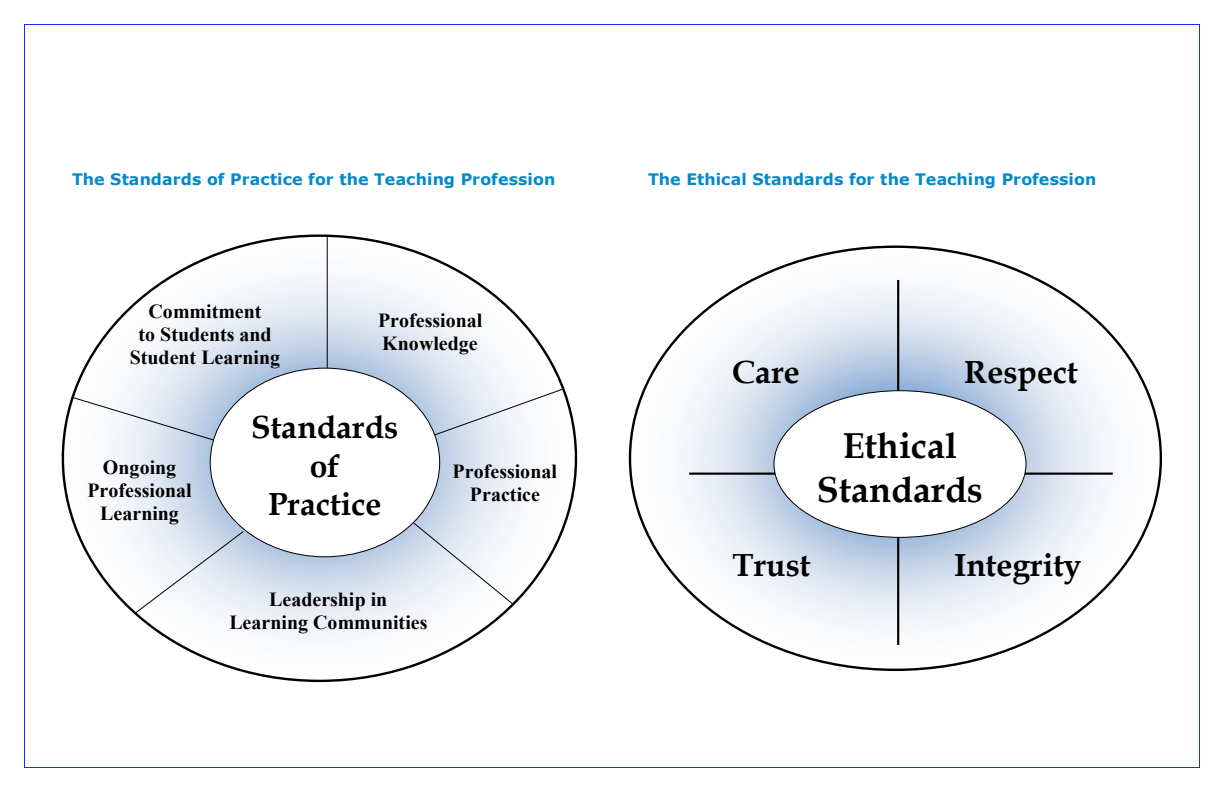
<style>
.page{position:relative;width:1224px;height:792px;background:#fff}
.page>*{position:absolute;margin:0;border:0;box-sizing:border-box;transform-origin:0 0}
.t1{font:700 36px/43.4px "Book Antiqua";color:#000;text-align:center}
.t2{font:700 31.9px/38.6px "Book Antiqua";color:#000;text-align:center}
.t3{font:700 19.9px/23px "Times New Roman";color:#000;text-align:center}
.t4{font:700 15.8px "Verdana";color:#008acb}
</style>
<div class="page">
<svg style="left:61px;top:234px;width:517px;height:449px"></svg>
<svg style="left:71px;top:368px;width:493px;height:246px"></svg>
<hr style="left:327px;top:236px;width:1px;height:137px;background:#000">
<svg style="left:209px;top:367px;width:232px;height:191px"></svg>
<svg style="left:628px;top:245px;width:535px;height:426px"></svg>
<hr style="left:689px;top:473px;width:424px;height:2px;background:#000">
<hr style="left:897px;top:280px;width:2px;height:365px;background:#000">
<svg style="left:773px;top:371px;width:254px;height:175px"></svg>
<hr style="left:25px;top:24px;width:1174px;height:1px;background:#0a31ff">
<hr style="left:24px;top:25px;width:1px;height:742px;background:#0a31ff">
<hr style="left:1199px;top:25px;width:1px;height:742px;background:#0a31ff">
<hr style="left:25px;top:767px;width:1174px;height:1px;background:#0a31ff">
<p class="t4" style="left:72px;top:169px;width:485px">The Standards of Practice for the Teaching Profession</p>
<p class="t4" style="left:648px;top:169px;width:450px">The Ethical Standards for the Teaching Profession</p>
<p class="t3" style="left:130px;top:299px;width:152px">Commitment<br>to Students and<br>Student Learning</p>
<p class="t3" style="left:378px;top:309px;width:106px;text-align:left">Professional<br>Knowledge</p>
<p class="t3" style="left:87px;top:456px;width:106px">Ongoing<br>Professional<br>Learning</p>
<h2 class="t2" style="left:251px;top:408px;width:149px">Standards of<br>Practice</h2>
<p class="t3" style="left:453px;top:460px;width:106px">Professional<br>Practice</p>
<p class="t3" style="left:229px;top:588px;width:200px">Leadership in<br>Learning Communities</p>
<h2 class="t2" style="left:732px;top:353px;width:69px">Care</h2>
<h2 class="t2" style="left:964px;top:353px;width:115px">Respect</h2>
<h1 class="t1" style="left:817px;top:425px;width:167px">Ethical<br>Standards</h1>
<h2 class="t2" style="left:732px;top:546px;width:80px">Trust</h2>
<h2 class="t2" style="left:954px;top:546px;width:129px">Integrity</h2>
</div>
